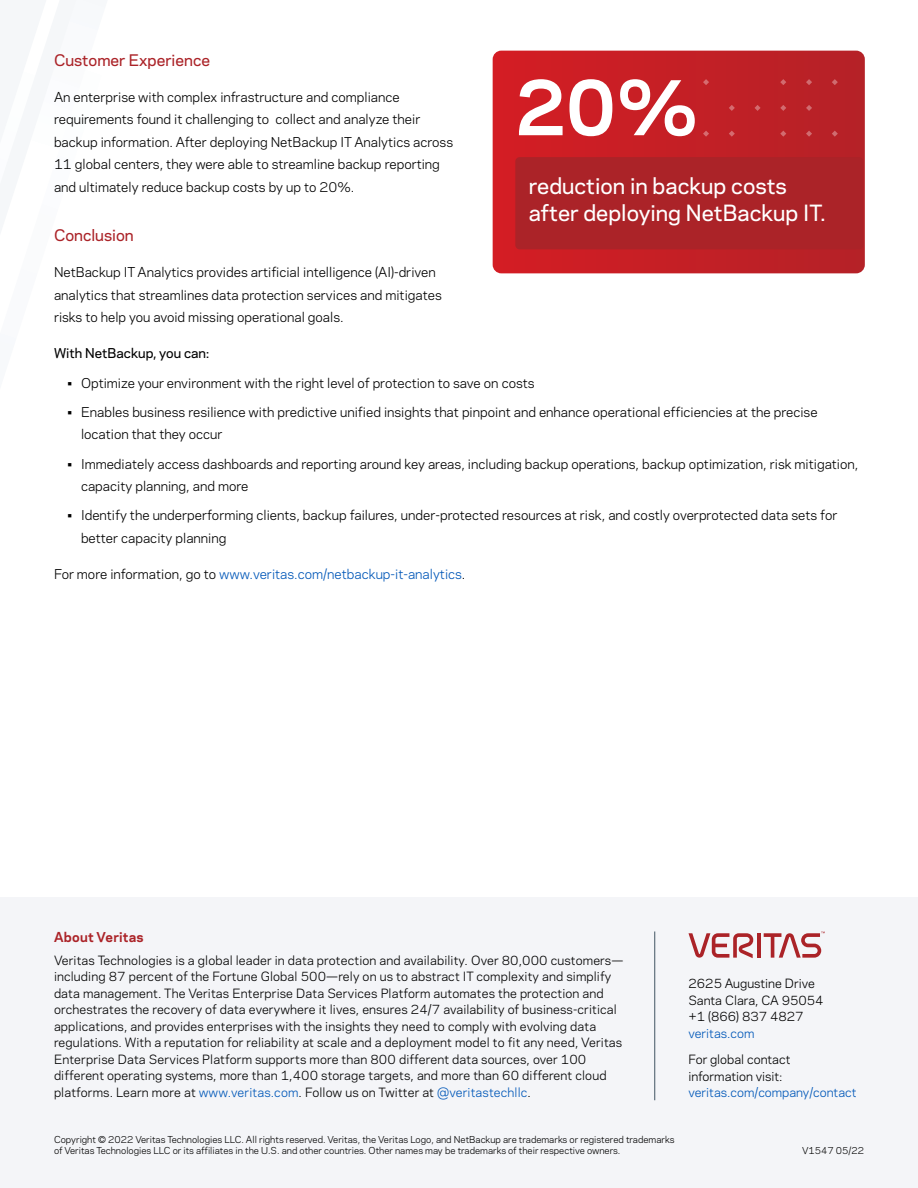
<style>
.page{position:relative;width:918px;height:1188px;background:#fff}
.page>*{position:absolute;margin:0;border:0;box-sizing:border-box;transform-origin:0 0}
.Quote_Body{font:700 72px "Polaris";color:#fff}
.t1{font:500 21px/27px "Polaris";color:#fff}
.Paragraph_Title{font:500 15px "Polaris";color:#ab2328}
.Body_Copy{font:12.75px/22.5px "Polaris";color:#000}
.Body_Copy-2{font:12.75px "Polaris";color:#0057b8}
.Body_Copy-3{font:500 12.75px "Polaris";color:#000}
.t2{font:700 12.75px "Polaris";letter-spacing:.015em;color:#ab2328}
.t3{font:12px/16.5px "Polaris";letter-spacing:.01em;color:#000}
.t4{font:12px "Polaris";color:#0057b8}
.t5{font:9px/10.8px "Polaris";color:#000}
.s1{color:#000}
.s2{color:#0057b8}
</style>
<div class="page">
<div style="left:0;top:898px;width:918px;height:290px;background:#f4f5f8"></div>
<hr style="left:757px;top:933px;width:4px;height:25px;background:#ab2328">
<svg style="left:689px;top:933px;width:65px;height:25px"></svg>
<svg style="left:764px;top:932px;width:61px;height:26px"></svg>
<hr style="left:654px;top:932px;width:1px;height:168px;background:#425563">
<svg style="left:493px;top:51px;width:372px;height:222px;background:#c51f25"></svg>
<div style="left:515px;top:157px;width:348px;height:92px;background:#ab2328;border-radius:4px"></div>
<svg style="left:832px;top:79px;width:6px;height:6px"></svg>
<svg style="left:832px;top:131px;width:6px;height:6px"></svg>
<svg style="left:806px;top:79px;width:6px;height:6px"></svg>
<svg style="left:806px;top:105px;width:6px;height:6px"></svg>
<svg style="left:806px;top:131px;width:6px;height:6px"></svg>
<svg style="left:780px;top:79px;width:6px;height:6px"></svg>
<svg style="left:780px;top:105px;width:6px;height:6px"></svg>
<svg style="left:780px;top:131px;width:6px;height:6px"></svg>
<svg style="left:755px;top:105px;width:6px;height:6px"></svg>
<svg style="left:729px;top:105px;width:6px;height:6px"></svg>
<svg style="left:729px;top:131px;width:6px;height:6px"></svg>
<svg style="left:703px;top:79px;width:6px;height:6px"></svg>
<svg style="left:703px;top:131px;width:6px;height:6px"></svg>
<p class="Paragraph_Title" style="left:54px;top:49px;width:158px">Customer Experience</p>
<p class="Body_Copy" style="left:54px;top:85px;width:401px">An enterprise with complex infrastructure and compliance requirements found it challenging to collect and analyze their backup information. After deploying NetBackup IT Analytics across 11 global centers, they were able to streamline backup reporting and ultimately reduce backup costs by up to 20%.</p>
<p class="Paragraph_Title" style="left:54px;top:224px;width:81px">Conclusion</p>
<p class="Body_Copy" style="left:54px;top:261px;width:389px">NetBackup IT Analytics provides artificial intelligence (AI)-driven analytics that streamlines data protection services and mitigates risks to help you avoid missing operational goals.</p>
<p class="Body_Copy-3" style="left:54px;top:344px;width:157px">With NetBackup, you can:</p>
<p class="Body_Copy" style="left:68px;top:371px;width:469px">• Optimize your environment with the right level of protection to save on costs</p>
<p class="Body_Copy" style="left:81px;top:400px;width:738px;text-indent:-14px">• Enables business resilience with predictive unified insights that pinpoint and enhance operational efficiencies at the precise location that they occur</p>
<p class="Body_Copy" style="left:81px;top:452px;width:779px;text-indent:-14px">• Immediately access dashboards and reporting around key areas, including backup operations, backup optimization, risk mitigation, capacity planning, and more</p>
<p class="Body_Copy" style="left:81px;top:504px;width:758px;text-indent:-14px">• Identify the underperforming clients, backup failures, under-protected resources at risk, and costly overprotected data sets for better capacity planning</p>
<p class="Body_Copy-2" style="left:54px;top:565px;width:413px"><span class="s1">For more information, go to</span> www.veritas.com/netbackup-it-analytics<span class="s1">.</span></p>
<p class="Quote_Body" style="left:515px;top:53px;width:185px">20%</p>
<p class="t1" style="left:529px;top:172px;width:298px">reduction in backup costs after deploying NetBackup IT.</p>
<p class="t2" style="left:54px;top:927px;width:91px">About Veritas</p>
<p class="t3" style="left:54px;top:951px;width:571px">Veritas Technologies is a global leader in data protection and availability. Over 80,000 customers— including 87 percent of the Fortune Global 500—rely on us to abstract IT complexity and simplify data management. The Veritas Enterprise Data Services Platform automates the protection and orchestrates the recovery of data everywhere it lives, ensures 24/7 availability of business-critical applications, and provides enterprises with the insights they need to comply with evolving data regulations. With a reputation for reliability at scale and a deployment model to fit any need, Veritas Enterprise Data Services Platform supports more than 800 different data sources, over 100 different operating systems, more than 1,400 storage targets, and more than 60 different cloud platforms. Learn more at <span class="s2">www.veritas.com</span>. Follow us on Twitter at <span class="s2">@veritastechllc</span>.</p>
<p class="t5" style="left:54px;top:1134px;width:622px">Copyright © 2022 Veritas Technologies LLC. All rights reserved. Veritas, the Veritas Logo, and NetBackup are trademarks or registered trademarks of Veritas Technologies LLC or its affiliates in the U.S. and other countries. Other names may be trademarks of their respective owners.</p>
<p class="t5" style="left:802px;top:1145px;width:63px">V1547 05/22</p>
<p class="t3" style="left:688px;top:975px;width:128px">2625 Augustine Drive</p>
<p class="t3" style="left:688px;top:991px;width:137px">Santa Clara, CA 95054</p>
<p class="t3" style="left:688px;top:1008px;width:117px">+1 (866) 837 4827</p>
<p class="t4" style="left:688px;top:1024px;width:68px">veritas.com</p>
<p class="t3" style="left:688px;top:1051px;width:104px">For global contact information visit:</p>
<p class="t4" style="left:688px;top:1083px;width:170px">veritas.com/company/contact</p>
</div>
